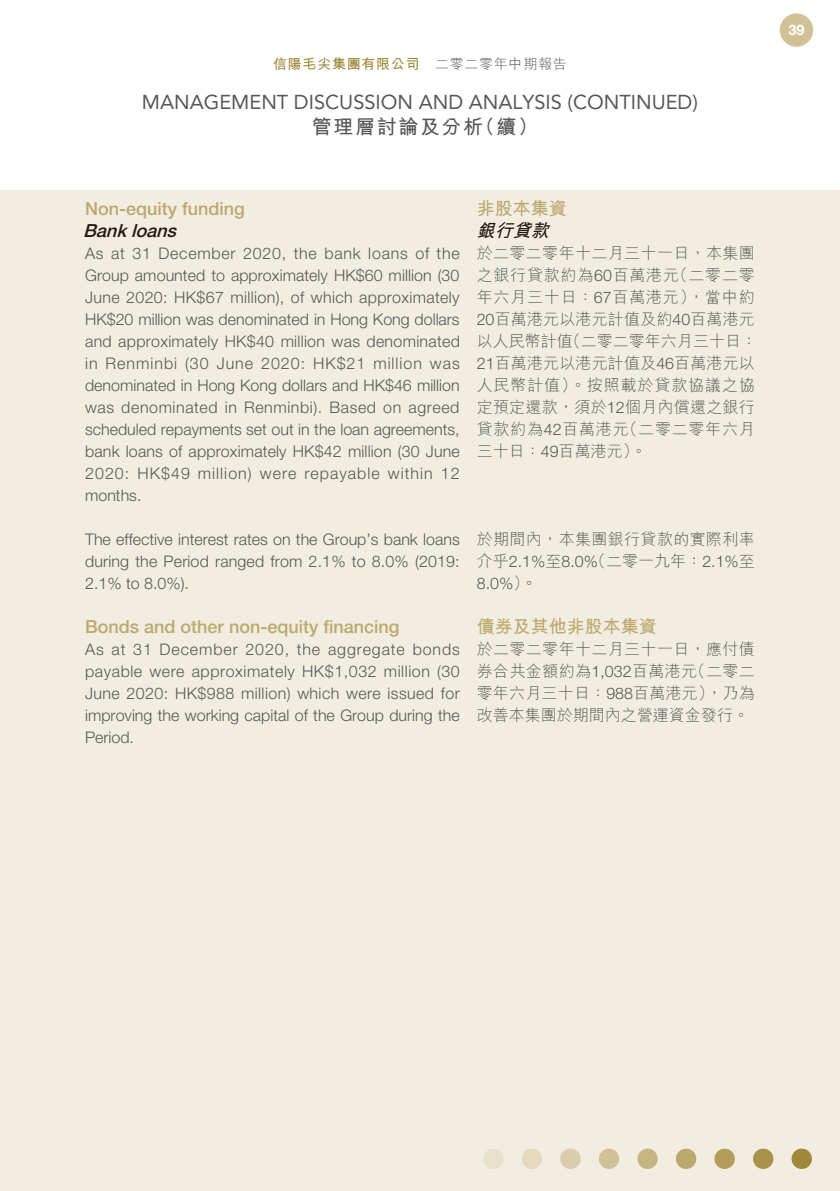
<style>
.page{position:relative;width:840px;height:1191px;background:#fff}
.page>*{position:absolute;margin:0;border:0;box-sizing:border-box;transform-origin:0 0}
.t1{font:20px "Avenir LT Std";color:#595857}
.t2{font:700 20px "M Hei HK";letter-spacing:.08em;color:#595857}
.t3{font:500 18px "Helvetica Neue LT Std";color:#bca96e}
.t4{font:700 18px "M Hei HK";color:#bca96e}
.t5{font:italic 500 18px "Helvetica Neue LT Std";color:#231916}
.t6{font:italic 700 18px "M Hei HK";color:#231916}
.t7{font:300 16px/22px "Helvetica Neue LT Std";color:#595857;text-align:justify}
.t8{font:300 16px/22px "M Hei HK";letter-spacing:.025em;color:#595857}
.t9{font:700 14.4px "Helvetica Neue LT Std";color:#fff}
.t10{font:700 14px "M Hei HK";letter-spacing:.05em;color:#9f883a}
.s1{font-weight:300;color:#595857}
.s2{font-family:"Helvetica Neue LT Std"}
.s3{font-family:"M Hei HK"}
</style>
<div class="page">
<div style="left:0;top:190px;width:839px;height:1001px;background:#f1ede1"></div>
<div style="left:779px;top:13px;width:33px;height:34px;background:#d0c196;border-radius:50%"></div>
<div style="left:791px;top:1148px;width:20px;height:21px;background:#9f883a;border-radius:50%"></div>
<div style="left:752px;top:1148px;width:21px;height:21px;background:#a89249;border-radius:50%"></div>
<div style="left:714px;top:1148px;width:20px;height:21px;background:#b39d5b;border-radius:50%"></div>
<div style="left:675px;top:1148px;width:21px;height:21px;background:#bca96e;border-radius:50%"></div>
<div style="left:637px;top:1148px;width:20px;height:21px;background:#c6b581;border-radius:50%"></div>
<div style="left:598px;top:1148px;width:20px;height:21px;background:#d0c196;border-radius:50%"></div>
<div style="left:560px;top:1148px;width:20px;height:21px;background:#d9cdab;border-radius:50%"></div>
<div style="left:521px;top:1148px;width:20px;height:21px;background:#e3dac0;border-radius:50%"></div>
<div style="left:483px;top:1148px;width:20px;height:21px;background:#e8e1cc;border-radius:50%"></div>
<p class="t10" style="left:273px;top:54px;width:295px">信陽毛尖集團有限公司 <span class="s1">二零二零年中期報告</span></p>
<p class="t1" style="left:142px;top:90px;width:557px">MANAGEMENT DISCUSSION AND ANALYSIS (CONTINUED)</p>
<p class="t2" style="left:312px;top:112px;width:228px">管理層討論及分析（續）</p>
<p class="t3" style="left:85px;top:197px;width:161px">Non-equity funding</p>
<p class="t5" style="left:83px;top:219px;width:100px">Bankloans</p>
<p class="t7" style="left:85px;top:242px;width:376px">As at 31 December 2020, the bank loans of the Group amounted to approximately HK$60 million (30<br>June 2020: HK$67 million), of which approximately HK$20 million was denominated in Hong Kong dollars and approximately HK$40 million was denominated in Renminbi (30 June 2020: HK$21 million was denominated in Hong Kong dollars and HK$46 million was denominated in Renminbi). Based on agreed scheduled repayments set out in the loan agreements, bank loans of approximately HK$42 million (30 June 2020: HK$49 million) were repayable within 12 months.</p>
<p class="t7" style="left:85px;top:528px;width:376px">The effective interest rates on the Group’s bank loans during the Period ranged from 2.1% to 8.0% (2019:<br>2.1% to 8.0%).</p>
<p class="t3" style="left:85px;top:615px;width:316px">Bonds and other non-equity financing</p>
<p class="t7" style="left:85px;top:638px;width:376px">As at 31 December 2020, the aggregate bonds payable were approximately HK$1,032 million (30<br>June 2020: HK$988 million) which were issued for improving the working capital of the Group during the Period.</p>
<p class="t4" style="left:476px;top:195px;width:91px">非股本集資</p>
<p class="t6" style="left:476px;top:217px;width:80px">銀行貸款</p>
<p class="t8" style="left:476px;top:242px;width:282px">於二零二零年十二月三十一日，本集團之銀行貸款約為<span class="s2">60</span>百萬港元（二零二零年六月三十日：<span class="s2">67</span>百萬港元），當中約<br><span class="s2">20</span>百萬港元以港元計值及約<span class="s2">40</span>百萬港元以人民幣計值（二零二零年六月三十日：<br><span class="s2">21</span>百萬港元以港元計值及<span class="s2">46</span>百萬港元以人民幣計值）。按照載於貸款協議之協定預定還款，須於<span class="s2">12</span>個月內償還之銀行貸款約為<span class="s2">42</span>百萬港元（二零二零年六月三十日：<span class="s2">49</span>百萬港元）。</p>
<p class="t8" style="left:476px;top:528px;width:279px">於期間內，本集團銀行貸款的實際利率</p>
<p class="t7" style="left:476px;top:550px;width:279px"><span class="s3">介乎</span>2.1%<span class="s3">至</span>8.0%<span class="s3">（二零一九年：</span>2.1%<span class="s3">至<br></span>8.0%<span class="s3">）。</span></p>
<p class="t4" style="left:476px;top:613px;width:181px">債券及其他非股本集資</p>
<p class="t8" style="left:476px;top:638px;width:279px;text-align:justify">於二零二零年十二月三十一日，應付債券合共金額約為<span class="s2">1,032</span>百萬港元（二零二零年六月三十日：<span class="s2">988</span>百萬港元），乃為改善本集團於期間內之營運資金發行。</p>
<p class="t9" style="left:787px;top:21px;width:18px">39</p>
</div>
